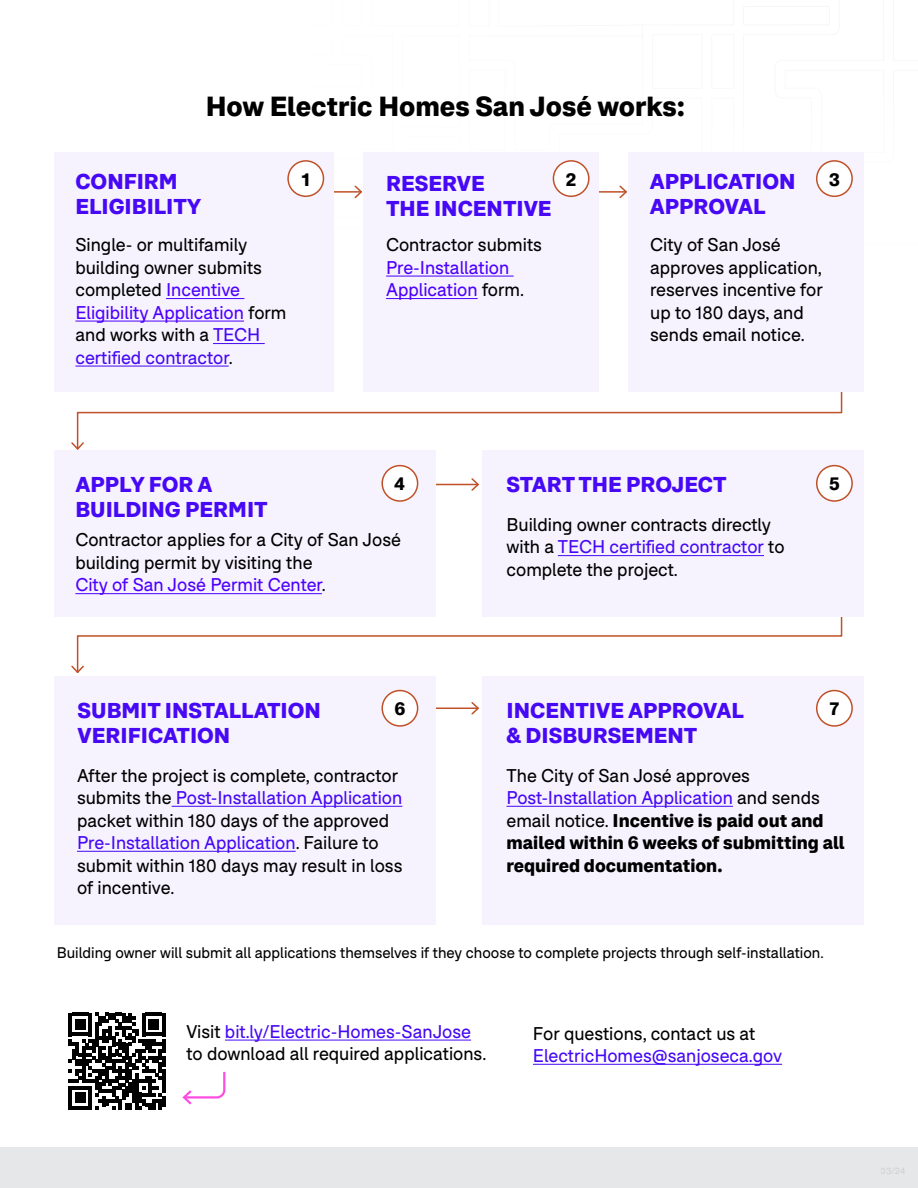
<style>
.page{position:relative;width:918px;height:1188px;background:#fff}
.page>*{position:absolute;margin:0;border:0;box-sizing:border-box;transform-origin:0 0}
.Large_Paragraph{font:800 27px "F37 Bolton";color:#000}
.Large_Paragraph-2{font:800 21px "F37 Bolton";color:#4608f5}
.Small_Paragraph{font:18px/22.5px "F37 Bolton";color:#000}
.t1{font:800 18px/22.5px "F37 Bolton";color:#000}
.Small_Paragraph-2{font:18px/22.5px "F37 Bolton";color:#4608f5}
.t2{font:18px/22.5px "F37 Bolton";color:#4d00ff}
.t3{font:15px "F37 Bolton";color:#000}
.s1{color:#4d00ff}
.s2{color:#4608f5}
.s3{color:#000}
.s4{font-weight:400}
.s5{font-weight:400;color:#4608f5}
</style>
<div class="page">
<hr style="left:307px;top:191px;width:54px;height:2px;background:#c05028">
<svg style="left:353px;top:185px;width:9px;height:14px"></svg>
<div style="left:54px;top:152px;width:280px;height:239px;background:#f6f3fe"></div>
<div style="left:288px;top:161px;width:35px;height:35px;background:#fff;border-radius:50%"></div>
<div style="left:287px;top:160px;width:37px;height:37px;border:2px solid #c05028;border-radius:50%"></div>
<hr style="left:166px;top:298px;width:78px;height:1px;background:#4d00ff">
<hr style="left:75px;top:321px;width:169px;height:1px;background:#4d00ff">
<hr style="left:213px;top:343px;width:52px;height:1px;background:#4608f5">
<hr style="left:75px;top:366px;width:154px;height:1px;background:#4608f5">
<hr style="left:571px;top:191px;width:55px;height:2px;background:#c05028">
<svg style="left:618px;top:185px;width:9px;height:14px"></svg>
<div style="left:364px;top:152px;width:235px;height:239px;background:#f6f3fe"></div>
<div style="left:553px;top:161px;width:36px;height:35px;background:#fff;border-radius:50%"></div>
<div style="left:553px;top:160px;width:37px;height:37px;border:2px solid #c05028;border-radius:50%"></div>
<hr style="left:386px;top:276px;width:128px;height:1px;background:#4d00ff">
<hr style="left:386px;top:298px;width:92px;height:1px;background:#4d00ff">
<svg style="left:76px;top:373px;width:767px;height:68px"></svg>
<svg style="left:71px;top:441px;width:13px;height:9px"></svg>
<div style="left:629px;top:152px;width:235px;height:239px;background:#f6f3fe"></div>
<div style="left:817px;top:161px;width:35px;height:35px;background:#fff;border-radius:50%"></div>
<div style="left:816px;top:160px;width:37px;height:37px;border:2px solid #c05028;border-radius:50%"></div>
<hr style="left:423px;top:484px;width:55px;height:1px;background:#c05028">
<svg style="left:470px;top:478px;width:9px;height:13px"></svg>
<div style="left:54px;top:450px;width:382px;height:166px;background:#f6f3fe"></div>
<div style="left:382px;top:466px;width:36px;height:35px;background:#fff;border-radius:50%"></div>
<div style="left:381px;top:465px;width:37px;height:37px;border:2px solid #c05028;border-radius:50%"></div>
<hr style="left:75px;top:593px;width:247px;height:1px;background:#4d00ff">
<svg style="left:76px;top:616px;width:767px;height:48px"></svg>
<svg style="left:71px;top:664px;width:13px;height:9px"></svg>
<div style="left:482px;top:450px;width:382px;height:166px;background:#f6f3fe"></div>
<div style="left:817px;top:466px;width:35px;height:35px;background:#fff;border-radius:50%"></div>
<div style="left:816px;top:465px;width:37px;height:37px;border:2px solid #c05028;border-radius:50%"></div>
<hr style="left:558px;top:555px;width:206px;height:1px;background:#4608f5">
<hr style="left:423px;top:708px;width:55px;height:1px;background:#c05028">
<svg style="left:470px;top:702px;width:9px;height:13px"></svg>
<div style="left:54px;top:677px;width:382px;height:248px;background:#f6f3fe"></div>
<div style="left:382px;top:691px;width:36px;height:35px;background:#fff;border-radius:50%"></div>
<div style="left:381px;top:690px;width:37px;height:37px;border:2px solid #c05028;border-radius:50%"></div>
<hr style="left:172px;top:806px;width:230px;height:1px;background:#4608f5">
<hr style="left:77px;top:851px;width:219px;height:1px;background:#4608f5">
<div style="left:482px;top:677px;width:382px;height:248px;background:#f6f3fe"></div>
<div style="left:817px;top:691px;width:35px;height:35px;background:#fff;border-radius:50%"></div>
<div style="left:816px;top:690px;width:37px;height:37px;border:2px solid #c05028;border-radius:50%"></div>
<hr style="left:507px;top:806px;width:226px;height:1px;background:#4608f5">
<hr style="left:225px;top:1040px;width:246px;height:1px;background:#4608f5">
<svg style="left:69px;top:1013px;width:97px;height:97px"></svg>
<hr style="left:162px;top:1026px;width:4px;height:10px;background:#000">
<hr style="left:162px;top:1039px;width:4px;height:14px;background:#000">
<hr style="left:162px;top:1056px;width:4px;height:10px;background:#000">
<hr style="left:162px;top:1070px;width:4px;height:23px;background:#000">
<hr style="left:162px;top:1096px;width:4px;height:10px;background:#000">
<svg style="left:182px;top:1071px;width:44px;height:34px"></svg>
<hr style="left:533px;top:1064px;width:249px;height:1px;background:#4608f5">
<div style="left:0;top:1147px;width:918px;height:41px;background:#e6e7e8"></div>
<p class="Large_Paragraph" style="left:206px;top:85px;width:481px">How Electric Homes San José works:</p>
<p class="Large_Paragraph-2" style="left:75px;top:165px;width:104px">CONFIRM</p>
<p class="t1" style="left:302px;top:167px;width:10px">1</p>
<p class="Large_Paragraph-2" style="left:75px;top:190px;width:128px">ELIGIBILITY</p>
<p class="Small_Paragraph" style="left:75px;top:232px;width:213px">Single- or multifamily building owner submits completed <span class="s1">Incentive<br>Eligibility Application</span> form and works with a <span class="s2">TECH certified contractor</span>.</p>
<p class="Large_Paragraph-2" style="left:386px;top:167px;width:100px">RESERVE</p>
<p class="t1" style="left:566px;top:167px;width:12px">2</p>
<p class="Large_Paragraph-2" style="left:386px;top:192px;width:167px">THE INCENTIVE</p>
<p class="t2" style="left:386px;top:232px;width:157px"><span class="s3">Contractor submits<br></span>Pre-Installation<br>Application <span class="s3">form.</span></p>
<p class="Large_Paragraph-2" style="left:650px;top:165px;width:147px">APPLICATION</p>
<p class="t1" style="left:829px;top:167px;width:12px">3</p>
<p class="Large_Paragraph-2" style="left:650px;top:190px;width:117px">APPROVAL</p>
<p class="Small_Paragraph" style="left:650px;top:232px;width:174px">City of San José approves application, reserves incentive for up to 180 days, and sends email notice.</p>
<p class="Large_Paragraph-2" style="left:75px;top:468px;width:139px">APPLY FOR A</p>
<p class="t1" style="left:395px;top:471px;width:12px">4</p>
<p class="Large_Paragraph-2" style="left:75px;top:493px;width:194px">BUILDING PERMIT</p>
<p class="Small_Paragraph" style="left:75px;top:527px;width:327px">Contractor applies for a City of San José building permit by visiting the<br><span class="s1">City of San José Permit Center</span>.</p>
<p class="Large_Paragraph-2" style="left:78px;top:694px;width:245px">SUBMIT INSTALLATION</p>
<p class="t1" style="left:394px;top:696px;width:12px">6</p>
<p class="Large_Paragraph-2" style="left:78px;top:719px;width:154px">VERIFICATION</p>
<p class="Small_Paragraph" style="left:77px;top:762px;width:327px">After the project is complete, contractor submits the <span class="s2">Post-Installation Application </span>packet within 180 days of the approved <span class="s2">Pre-Installation Application</span>. Failure to submit within 180 days may result in loss of incentive.</p>
<p class="Large_Paragraph-2" style="left:507px;top:468px;width:221px">START THE PROJECT</p>
<p class="t1" style="left:829px;top:471px;width:12px">5</p>
<p class="Small_Paragraph" style="left:507px;top:512px;width:280px">Building owner contracts directly with a <span class="s2">TECH certified contractor</span> to complete the project.</p>
<p class="Large_Paragraph-2" style="left:507px;top:694px;width:239px">INCENTIVE APPROVAL</p>
<p class="t1" style="left:830px;top:696px;width:11px">7</p>
<p class="Large_Paragraph-2" style="left:507px;top:719px;width:192px">&amp; DISBURSEMENT</p>
<p class="t1" style="left:507px;top:763px;width:340px"><span class="s4">The City of San José approves </span><span class="s5">Post-Installation Application</span> <span class="s4">and sends email notice.</span> Incentive is paid out and mailed within 6 weeks of submitting all required documentation.</p>
<p class="t3" style="left:57px;top:941px;width:769px">Building owner will submit all applications themselves if they choose to complete projects through self-installation.</p>
<p class="Small_Paragraph" style="left:186px;top:1019px;width:301px">Visit <span class="s2">bit.ly/Electric-Homes-SanJose </span>to download all required applications.</p>
<p class="Small_Paragraph-2" style="left:533px;top:1020px;width:251px"><span class="s3">For questions, contact us at<br></span>ElectricHomes@sanjoseca.gov</p>
</div>
